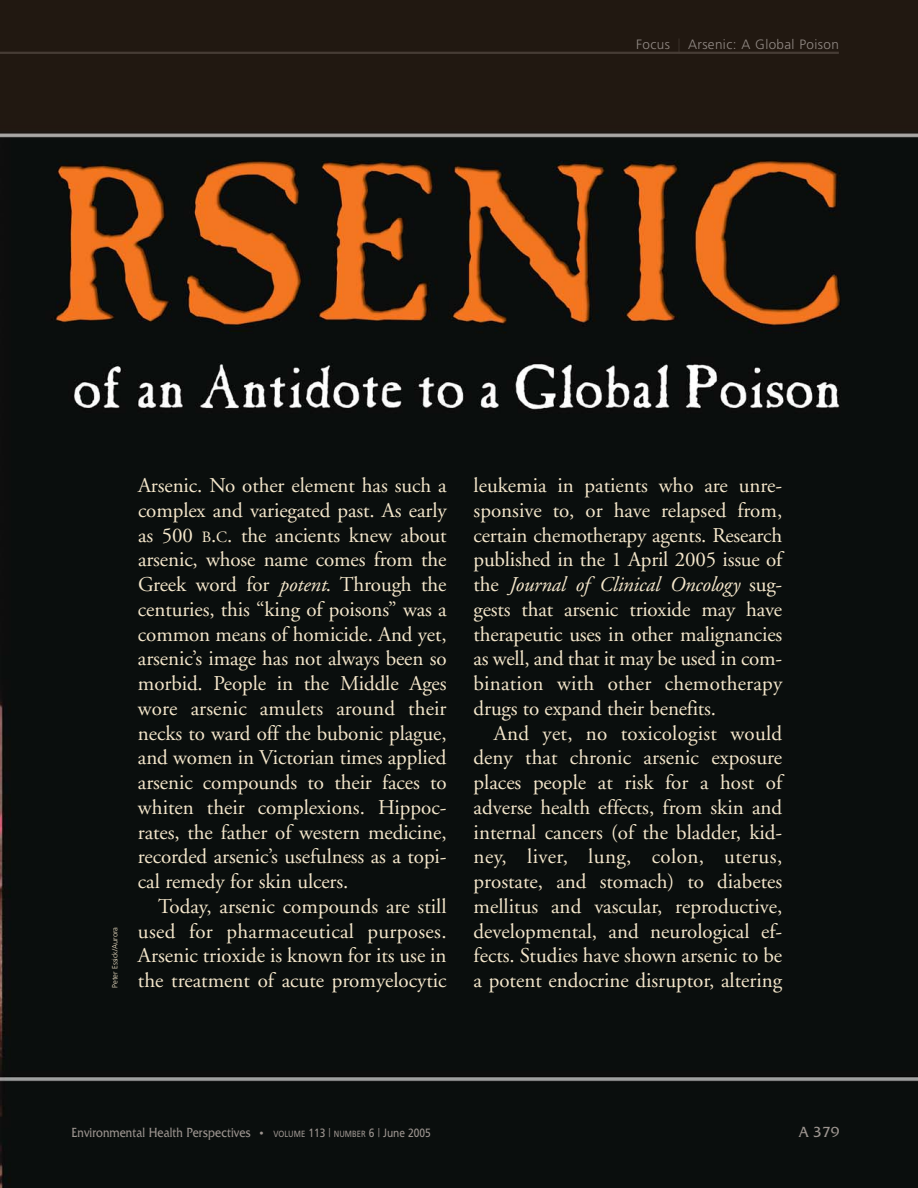
<style>
.page{position:relative;width:918px;height:1188px;background:#fff}
.page>*{position:absolute;margin:0;border:0;box-sizing:border-box;transform-origin:0 0}
.t1{font:21px/24.8px "Adobe Garamond";color:#f5e7cb;text-align:justify}
.t2{font:15px "Friz Quadrata IT Cby BT";color:#9d9590}
.t3{font:13.5px "Friz Quadrata IT Cby BT";color:#9d9590;scale:.85 1}
.t4{font:300 13.5px "Frutiger";letter-spacing:.03em;color:#918984}
.t5{font:300 7.5px "Frutiger";color:#f5e7cb}
.s1{font-size:18px;color:#463c35}
.s2{font-size:15.75px}
.s3{font-style:italic}
.s4{font-size:10.5px}
.s5{font-family:"Frutiger";font-size:9px}
.s6{font-family:"Frutiger";font-size:12px}
.s7{font-family:"Frutiger";font-weight:300;font-size:12px}
</style>
<div class="page">
<img style="left:0;top:0;width:918px;height:1187px">
<hr style="left:0;top:52px;width:839px;height:2px;background:#463c35">
<p class="t4" style="left:636px;top:39px;width:204px">Focus <span class="s1">|</span> Arsenic: A Global Poison</p>
<p class="t5" style="left:112px;top:988px;width:62px;rotate:-90deg">Peter Essick/Aurora</p>
<p class="t1" style="left:138px;top:475px;width:310px">Arsenic. No other element has such a complex and variegated past. As early as 500 <span class="s2">B</span>.<span class="s2">C</span>. the ancients knew about arsenic, whose name comes from the Greek word for <span class="s3">potent</span>. Through the centuries, this “king of poisons” was a common means of homicide. And yet, arsenic’s image has not always been so morbid. People in the Middle Ages wore arsenic amulets around their necks to ward off the bubonic plague, and women in Victorian times applied arsenic compounds to their faces to whiten their complexions. Hippoc&shy;rates, the father of western medicine, recorded arsenic’s usefulness as a topi&shy;cal remedy for skin ulcers.</p>
<p class="t1" style="left:138px;top:896px;width:310px;text-indent:20px">Today, arsenic compounds are still used for pharmaceutical purposes.<br>Arsenic trioxide is known for its use in the treatment of acute promyelocytic</p>
<p class="t1" style="left:474px;top:475px;width:310px">leukemia in patients who are unre&shy;sponsive to, or have relapsed from, certain chemotherapy agents. Research published in the 1 April 2005 issue of the <span class="s3">Journal of Clinical Oncology</span> sug&shy;gests that arsenic trioxide may have therapeutic uses in other malignancies as well, and that it may be used in com&shy;bination with other chemotherapy drugs to expand their benefits.</p>
<p class="t1" style="left:474px;top:723px;width:310px;text-indent:20px">And yet, no toxicologist would deny that chronic arsenic exposure places people at risk for a host of adverse health effects, from skin and internal cancers (of the bladder, kid&shy;ney, liver, lung, colon, uterus, prostate, and stomach) to diabetes mellitus and vascular, reproductive, developmental, and neurological ef&shy;fects. Studies have shown arsenic to be</p>
<p class="t1" style="left:474px;top:970px;width:310px">a potent endocrine disruptor, altering</p>
<p class="t3" style="left:72px;top:1127px;width:424px">Environmental Health Perspectives <span class="s4">•</span> <span class="s5">VOLUME</span> <span class="s6">113</span> <span class="s7">|</span> <span class="s5">NUMBER</span> <span class="s6">6</span> <span class="s7">|</span> <span class="s6">June 2005</span></p>
<p class="t2" style="left:799px;top:1126px;width:42px">A 379</p>
</div>
